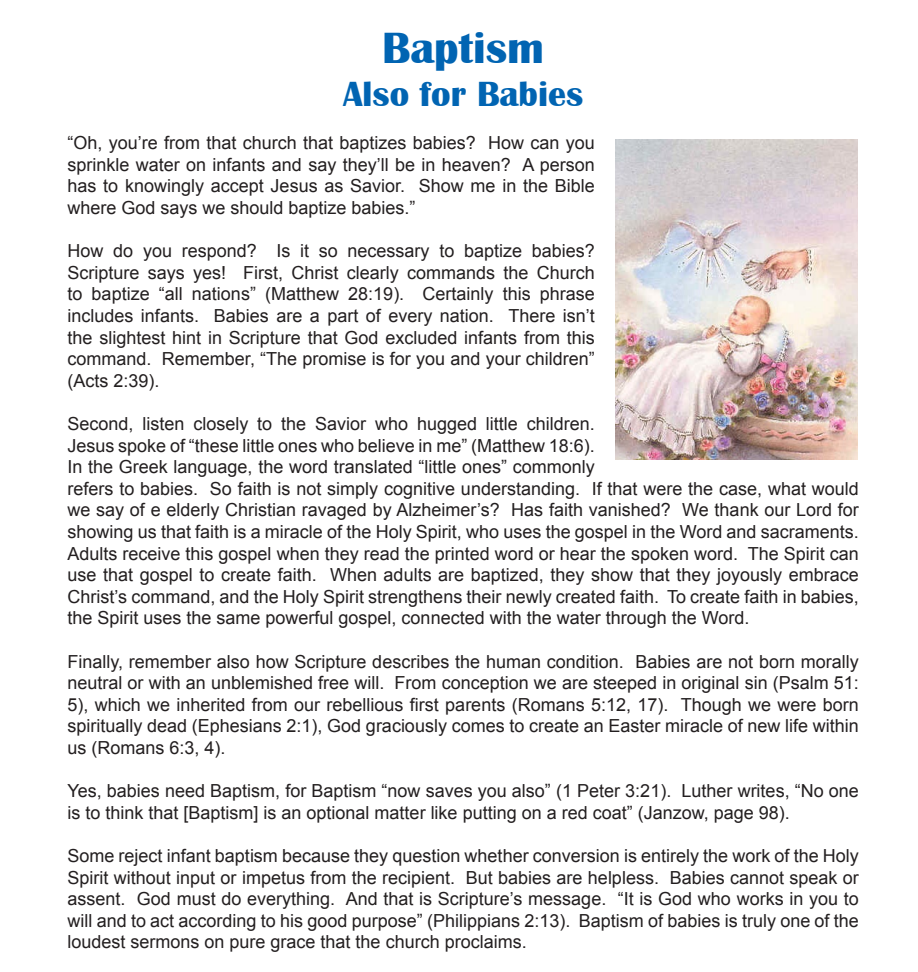
<style>
.page{position:relative;width:918px;height:972px;background:#fff}
.page>*{position:absolute;margin:0;border:0;box-sizing:border-box;transform-origin:0 0}
.t1{font:700 45px "Britannic";color:#0164b2}
.t2{font:700 36px "Britannic";color:#0164b2}
.t3{font:18px/21.6px "Arial";color:#231f20;text-align:justify}
</style>
<div class="page">
<img style="left:615px;top:139px;width:242px;height:320px">
<h1 class="t1" style="left:382px;top:22px;width:164px">Baptism</h1>
<h2 class="t2" style="left:343px;top:74px;width:242px">Also for Babies</h2>
<p class="t3" style="left:68px;top:132px;width:529px">“Oh, you’re from that church that baptizes babies? How can you sprinkle water on infants and say they’ll be in heaven? A person has to knowingly accept Jesus as Savior. Show me in the Bible where God says we should baptize babies.”</p>
<p class="t3" style="left:68px;top:240px;width:529px">How do you respond? Is it so necessary to baptize babies?<br>Scripture says yes! First, Christ clearly commands the Church to baptize “all nations” (Matthew 28:19). Certainly this phrase includes infants. Babies are a part of every nation. There isn’t the slightest hint in Scripture that God excluded infants from this command. Remember, “The promise is for you and your children” (Acts 2:39).</p>
<p class="t3" style="left:68px;top:413px;width:793px;text-align:left">Second, listen closely to the Savior who hugged little children.<br>Jesus spoke of “these little ones who believe in me” (Matthew 18:6).<br>In the Greek language, the word translated “little ones” commonly<br>refers to babies. So faith is not simply cognitive understanding. If that were the case, what would we say of e elderly Christian ravaged by Alzheimer’s? Has faith vanished? We thank our Lord for showing us that faith is a miracle of the Holy Spirit, who uses the gospel in the Word and sacraments.<br>Adults receive this gospel when they read the printed word or hear the spoken word. The Spirit can use that gospel to create faith. When adults are baptized, they show that they joyously embrace Christ’s command, and the Holy Spirit strengthens their newly created faith. To create faith in babies, the Spirit uses the same powerful gospel, connected with the water through the Word.</p>
<p class="t3" style="left:68px;top:651px;width:793px">Finally, remember also how Scripture describes the human condition. Babies are not born morally neutral or with an unblemished free will. From conception we are steeped in original sin (Psalm 51:<br>5), which we inherited from our rebellious first parents (Romans 5:12, 17). Though we were born spiritually dead (Ephesians 2:1), God graciously comes to create an Easter miracle of new life within us (Romans 6:3, 4).</p>
<p class="t3" style="left:68px;top:780px;width:793px">Yes, babies need Baptism, for Baptism “now saves you also” (1 Peter 3:21). Luther writes, “No one is to think that [Baptism] is an optional matter like putting on a red coat” (Janzow, page 98).</p>
<p class="t3" style="left:68px;top:845px;width:793px">Some reject infant baptism because they question whether conversion is entirely the work of the Holy Spirit without input or impetus from the recipient. But babies are helpless. Babies cannot speak or assent. God must do everything. And that is Scripture’s message. “It is God who works in you to will and to act according to his good purpose” (Philippians 2:13). Baptism of babies is truly one of the loudest sermons on pure grace that the church proclaims.</p>
</div>
